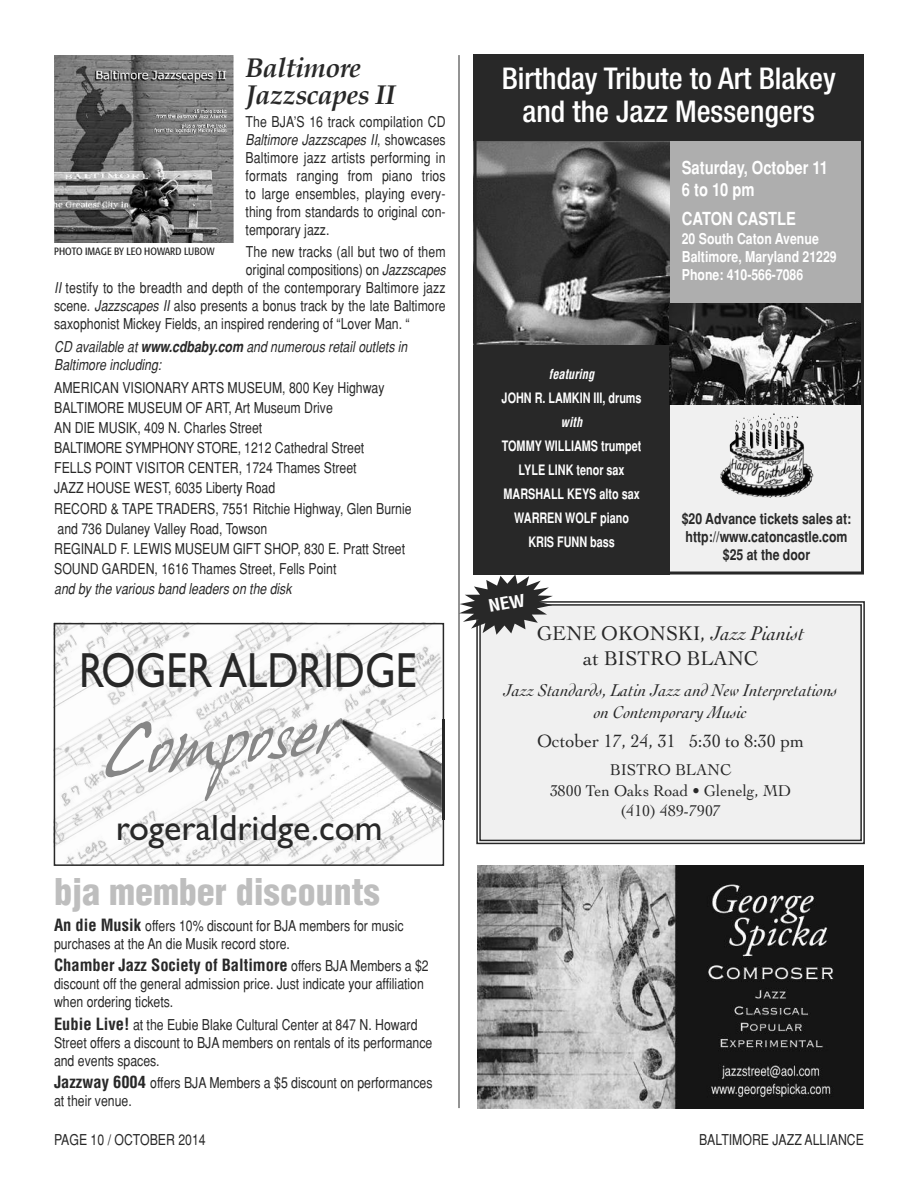
<style>
.page{position:relative;width:918px;height:1188px;background:#fff}
.page>*{position:absolute;margin:0;border:0;box-sizing:border-box;transform-origin:0 0}
.t1{font:62.4px "Hans Hand";color:#878787}
.t2{font:49.5px "Gill Sans";color:#282828;scale:.84 1}
.t3{font:36.6px "Gill Sans";color:#282828}
.t4{font:900 condensed 36px "Helvetica";color:#bebebe}
.t5{font:500 condensed 30px/33px "Helvetica Neue";color:#fff;text-align:center}
.t6{font:italic 700 27px/27px "Palatino";letter-spacing:-.025em;color:#282828}
.t7{font:21px/25.2px "Cochin";color:#282828;text-align:center;scale:.96 1}
.t8{font:18.75px "Cochin";color:#282828;scale:.96 1}
.t9{font:italic 18px/21.6px "Cochin";color:#282828;text-align:center;scale:.96 1}
.t10{font:700 condensed 18px/21.6px "Helvetica";color:#fff}
.t11{font:16.5px/20.4px "Cochin";color:#282828;text-align:center;scale:.96 1}
.t12{font:700 condensed 16.5px "Helvetica";color:#282828}
.t13{font:condensed 15px/18px "Helvetica";color:#282828}
.t14{font:italic condensed 15px/18px "Helvetica";color:#282828}
.t15{font:700 condensed 15px/18px "Helvetica";color:#282828;text-align:center}
.t16{font:700 condensed 15px/18px "Helvetica";color:#fff}
.t17{font:700 condensed 14.4px/24px "Helvetica";color:#fff;text-align:center;scale:.92 1}
.t18{font:italic 700 condensed 13.5px "Helvetica";color:#fff;scale:.92 1}
.t19{font:condensed 10.5px "Formata";color:#282828}
.s1{font-style:italic}
.s2{font-weight:700}
.s3{font-weight:700;font-size:16.5px}
.s4{font-weight:400;font-size:15px}
</style>
<div class="page">
<hr style="left:459px;top:55px;width:1px;height:1053px;background:#282828">
<img style="left:477px;top:866px;width:387px;height:243px">
<img style="left:57px;top:626px;width:384px;height:237px">
<div style="left:54px;top:623px;width:390px;height:243px;border:2px solid #282828"></div>
<img style="left:331px;top:720px;width:113px;height:100px">
<img style="left:342px;top:720px;width:100px;height:89px">
<div style="left:481px;top:606px;width:379px;height:234px;background:#f0f0f0"></div>
<div style="left:476px;top:601px;width:389px;height:243px;border:2px solid #282828"></div>
<div style="left:479px;top:604px;width:383px;height:237px;border:2px solid #282828"></div>
<div style="left:54px;top:55px;width:180px;height:194px;background:linear-gradient(to right,#fff,#fff)"></div>
<img style="left:54px;top:55px;width:180px;height:187px">
<div style="left:670px;top:405px;width:193px;height:170px;background:#f0f0f0"></div>
<div style="left:474px;top:54px;width:390px;height:87px;background:#282828"></div>
<div style="left:669px;top:141px;width:193px;height:162px;background:#aeaeae"></div>
<img style="left:473px;top:141px;width:197px;height:204px">
<div style="left:474px;top:345px;width:196px;height:229px;background:#282828"></div>
<img style="left:670px;top:303px;width:190px;height:102px">
<img style="left:720px;top:413px;width:94px;height:85px">
<div style="left:474px;top:54px;width:390px;height:521px;border:3px solid #282828"></div>
<svg style="left:459px;top:575px;width:94px;height:60px"></svg>
<h3 class="t6" style="left:245px;top:56px;width:152px">Baltimore<br>Jazzscapes II</h3>
<p class="t13" style="left:246px;top:113px;width:202px;text-align:justify">The BJA’S 16 track compilation CD <span class="s1">Baltimore Jazzscapes II</span>, showcases Baltimore jazz artists performing in formats ranging from piano trios to large ensembles, playing every&shy;thing from standards to original con&shy;temporary jazz.</p>
<p class="t13" style="left:246px;top:243px;width:201px">The new tracks (all but two of them</p>
<p class="t13" style="left:246px;top:261px;width:201px">original compositions) on <span class="s1">Jazzscapes</span></p>
<p class="t13" style="left:54px;top:279px;width:393px"><span class="s1">II</span> testify to the breadth and depth of the contemporary Baltimore jazz</p>
<p class="t13" style="left:54px;top:297px;width:393px">scene. <span class="s1">Jazzscapes II</span> also presents a bonus track by the late Baltimore</p>
<p class="t13" style="left:54px;top:315px;width:357px">saxophonist Mickey Fields, an inspired rendering of “Lover Man. “</p>
<p class="t14" style="left:54px;top:338px;width:355px">CD available at <span class="s2">www.cdbaby.com</span> and numerous retail outlets in<br>Baltimore including:</p>
<p class="t13" style="left:54px;top:378px;width:359px;line-height:20.1px">AMERICAN VISIONARY ARTS MUSEUM, 800 Key Highway BALTIMORE MUSEUM OF ART, Art Museum Drive<br>AN DIE MUSIK, 409 N. Charles Street<br>BALTIMORE SYMPHONY STORE, 1212 Cathedral Street<br>FELLS POINT VISITOR CENTER, 1724 Thames Street<br>JAZZ HOUSE WEST, 6035 Liberty Road<br>RECORD &amp; TAPE TRADERS, 7551 Ritchie Highway, Glen Burnie and 736 Dulaney Valley Road, Towson<br>REGINALD F. LEWIS MUSEUM GIFT SHOP, 830 E. Pratt Street SOUND GARDEN, 1616 Thames Street, Fells Point</p>
<p class="t14" style="left:54px;top:580px;width:239px">and by the various band leaders on the disk</p>
<p class="t19" style="left:54px;top:247px;width:162px">PHOTO IMAGE BY LEO HOWARD LUBOW</p>
<h2 class="t2" style="left:79px;top:641px;width:403px">ROGER ALDRIDGE</h2>
<h1 class="t1" style="left:100px;top:718px;width:232px;rotate:-6deg">Composer</h1>
<h3 class="t3" style="left:116px;top:806px;width:268px">rogeraldridge.com</h3>
<h3 class="t4" style="left:54px;top:872px;width:327px">bja member discounts</h3>
<p class="t13" style="left:54px;top:917px;width:351px"><span class="s3">An die Musik</span> offers 10% discount for BJA members for music purchases at the An die Musik record store.</p>
<p class="t12" style="left:54px;top:956px;width:376px">Chamber Jazz Society of Baltimore <span class="s4">offers BJA Members a $2</span></p>
<p class="t13" style="left:54px;top:975px;width:371px">discount off the general admission price. Just indicate your affiliation when ordering tickets.</p>
<p class="t13" style="left:54px;top:1016px;width:380px"><span class="s3">Eubie Live!</span> at the Eubie Blake Cultural Center at 847 N. Howard<br>Street offers a discount to BJA members on rentals of its performance and events spaces.</p>
<p class="t13" style="left:54px;top:1074px;width:380px"><span class="s3">Jazzway 6004</span> offers BJA Members a $5 discount on performances at their venue.</p>
<h3 class="t5" style="left:502px;top:65px;width:336px">Birthday Tribute to Art Blakey and the Jazz Messengers</h3>
<p class="t10" style="left:682px;top:157px;width:148px">Saturday, October 11<br>6 to 10 pm</p>
<p class="t10" style="left:682px;top:208px;width:116px">CATON CASTLE</p>
<p class="t16" style="left:682px;top:230px;width:156px">20 South Caton Avenue<br>Baltimore, Maryland 21229<br>Phone: 410-566-7086</p>
<p class="t18" style="left:549px;top:367px;width:51px">featuring</p>
<p class="t17" style="left:502px;top:386px;width:154px">JOHN R. LAMKIN III, drums</p>
<p class="t18" style="left:561px;top:415px;width:25px">with</p>
<p class="t17" style="left:502px;top:434px;width:153px">TOMMY WILLIAMS trumpet<br>LYLE LINK tenor sax<br>MARSHALL KEYS alto sax<br>WARREN WOLF piano<br>KRIS FUNN bass</p>
<p class="t15" style="left:682px;top:510px;width:171px">$20 Advance tickets sales at: http://www.catoncastle.com $25 at the door</p>
<h3 class="t7" style="left:537px;top:620px;width:280px">GENE OKONSKI, <span class="s1">Jazz Pianist </span>at BISTRO BLANC</h3>
<p class="t9" style="left:503px;top:678px;width:350px">Jazz Standards, Latin Jazz and New Interpretations on Contemporary Music</p>
<p class="t8" style="left:537px;top:729px;width:280px">October 17, 24, 31 5:30 to 8:30 pm</p>
<p class="t11" style="left:550px;top:759px;width:253px">BISTRO BLANC<br>3800 Ten Oaks Road • Glenelg, MD (410) 489-7907</p>
<p class="t13" style="left:54px;top:1130px;width:153px">PAGE 10 / OCTOBER 2014</p>
<p class="t13" style="left:699px;top:1130px;width:166px">BALTIMORE JAZZ ALLIANCE</p>
</div>
